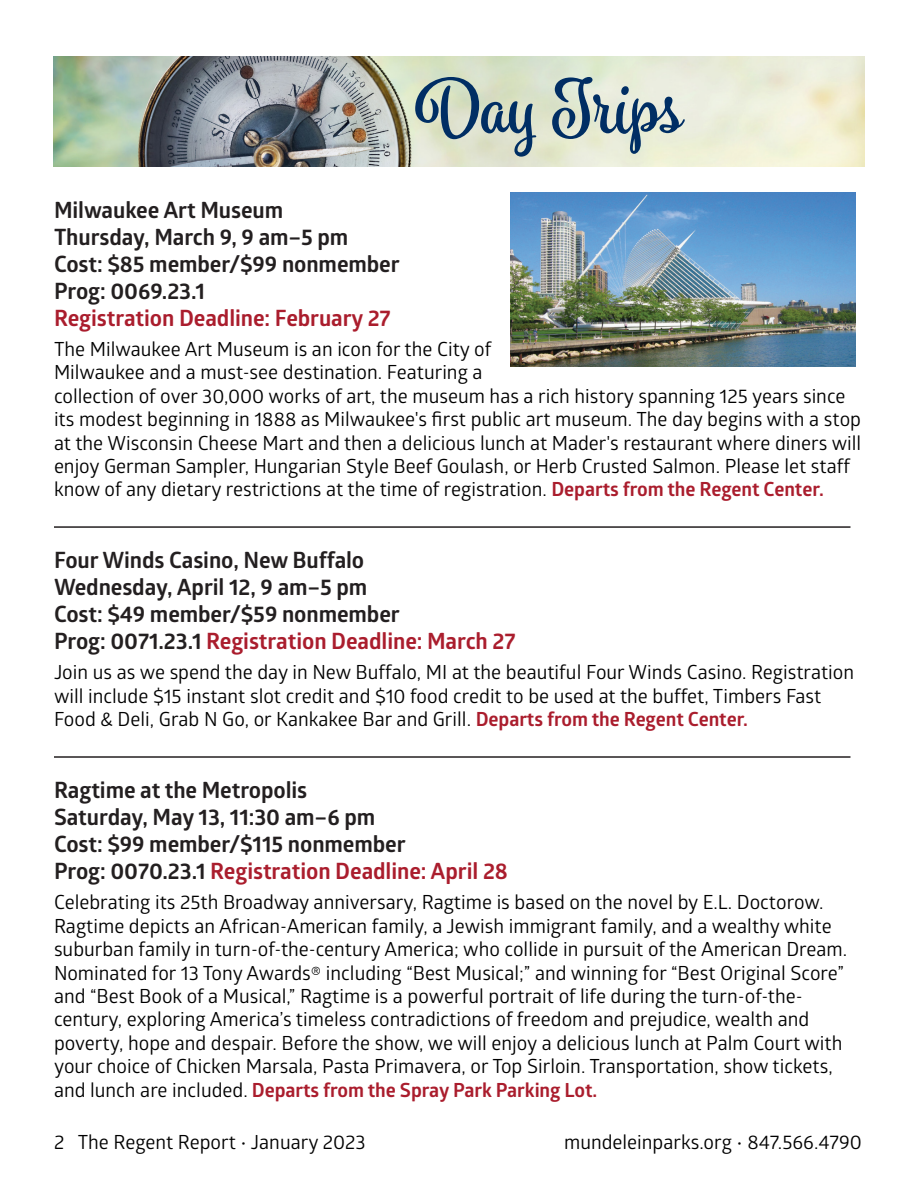
<style>
.page{position:relative;width:918px;height:1188px;background:#fff}
.page>*{position:absolute;margin:0;border:0;box-sizing:border-box;transform-origin:0 0}
.Subhead_Regent_Repor{font:700 72.9px "Spumante";letter-spacing:-.005em;color:#002e64}
.Subhead_Regent_Repor-2{font:700 22.5px/27px "Glober";letter-spacing:-.005em;color:#231f20}
.Body_text_Regent_Rep{font:19.5px/23.4px "Glober";color:#000}
.s1{color:#aa1d2d}
.s2{font-weight:700;color:#aa1d2d}
</style>
<div class="page">
<hr style="left:54px;top:526px;width:796px;height:2px;background:#231f20">
<hr style="left:54px;top:756px;width:796px;height:2px;background:#231f20">
<img style="left:511px;top:192px;width:345px;height:174px">
<img style="left:53px;top:56px;width:812px;height:110px">
<p class="Subhead_Regent_Repor" style="left:416px;top:64px;width:273px">Day Trips</p>
<p class="Subhead_Regent_Repor-2" style="left:54px;top:196px;width:347px">Milwaukee Art Museum<br>Thursday, March 9, 9 am–5 pm<br>Cost: $85 member/$99 nonmember<br>Prog: 0069.23.1<br><span class="s1">Registration Deadline: February 27</span></p>
<p class="Body_text_Regent_Rep" style="left:54px;top:336px;width:809px">The Milwaukee Art Museum is an icon for the City of<br>Milwaukee and a must-see destination. Featuring a<br>collection of over 30,000 works of art, the museum has a rich history spanning 125 years since its modest beginning in 1888 as Milwaukee's first public art museum. The day begins with a stop at the Wisconsin Cheese Mart and then a delicious lunch at Mader's restaurant where diners will enjoy German Sampler, Hungarian Style Beef Goulash, or Herb Crusted Salmon. Please let staff know of any dietary restrictions at the time of registration. <span class="s2">Departs from the Regent Center.</span></p>
<p class="Subhead_Regent_Repor-2" style="left:54px;top:546px;width:463px">Four Winds Casino, New Buffalo<br>Wednesday, April 12, 9 am–5 pm<br>Cost: $49 member/$59 nonmember<br>Prog: 0071.23.1 <span class="s1">Registration Deadline: March 27</span></p>
<p class="Body_text_Regent_Rep" style="left:54px;top:660px;width:802px">Join us as we spend the day in New Buffalo, MI at the beautiful Four Winds Casino. Registration will include $15 instant slot credit and $10 food credit to be used at the buffet, Timbers Fast<br>Food &amp; Deli, Grab N Go, or Kankakee Bar and Grill. <span class="s2">Departs from the Regent Center.</span></p>
<p class="Subhead_Regent_Repor-2" style="left:54px;top:776px;width:456px">Ragtime at the Metropolis<br>Saturday, May 13, 11:30 am–6 pm<br>Cost: $99 member/$115 nonmember<br>Prog: 0070.23.1 <span class="s1">Registration Deadline: April 28</span></p>
<p class="Body_text_Regent_Rep" style="left:54px;top:890px;width:795px">Celebrating its 25th Broadway anniversary, Ragtime is based on the novel by E.L. Doctorow.<br>Ragtime depicts an African-American family, a Jewish immigrant family, and a wealthy white suburban family in turn-of-the-century America; who collide in pursuit of the American Dream.<br>Nominated for 13 Tony Awards® including “Best Musical;” and winning for “Best Original Score” and “Best Book of a Musical,” Ragtime is a powerful portrait of life during the turn-of-the&shy;century, exploring America’s timeless contradictions of freedom and prejudice, wealth and poverty, hope and despair. Before the show, we will enjoy a delicious lunch at Palm Court with your choice of Chicken Marsala, Pasta Primavera, or Top Sirloin. Transportation, show tickets, and lunch are included. <span class="s2">Departs from the Spray Park Parking Lot.</span></p>
<p class="Body_text_Regent_Rep" style="left:54px;top:1129px;width:313px">2 The Regent Report • January 2023</p>
<p class="Body_text_Regent_Rep" style="left:564px;top:1129px;width:299px">mundeleinparks.org • 847.566.4790</p>
</div>
